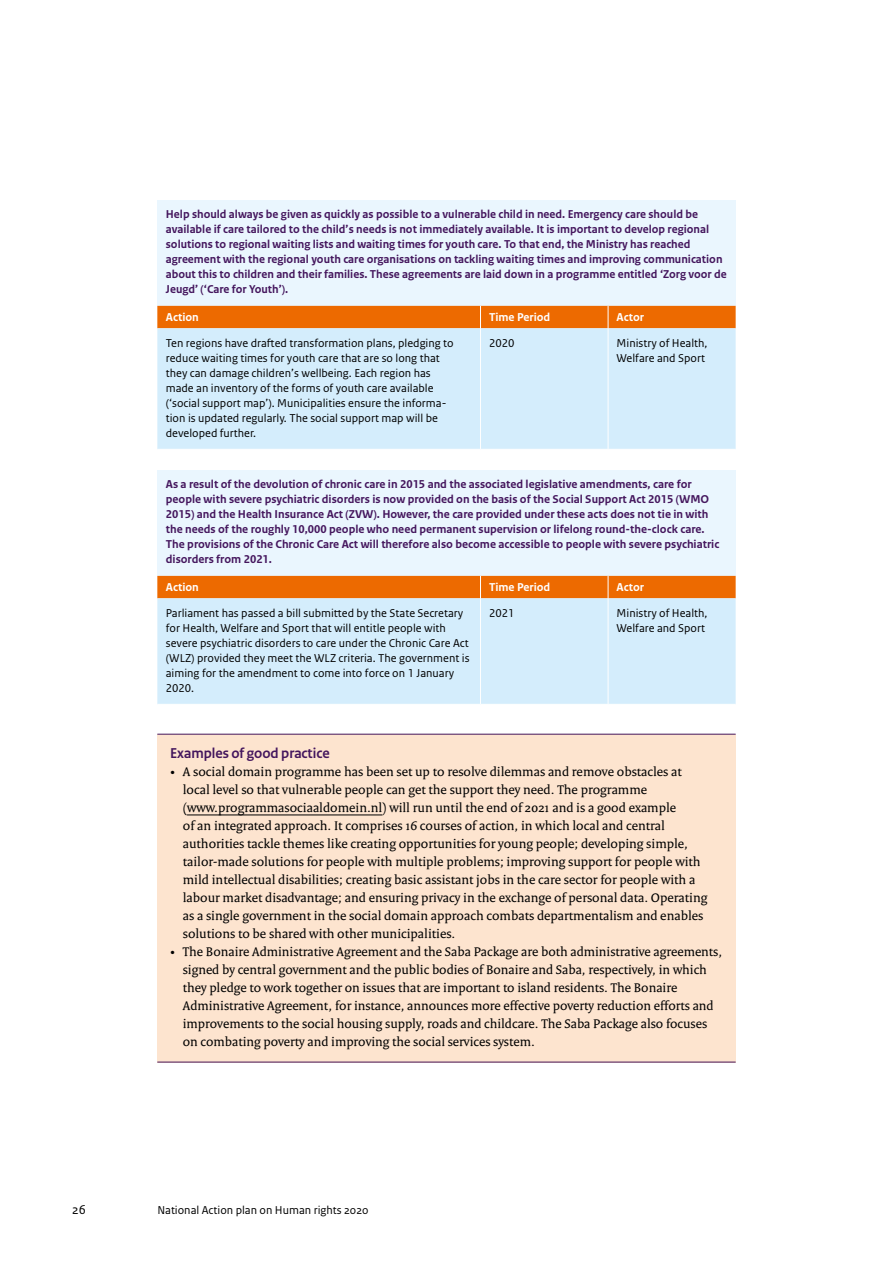
<style>
.page{position:relative;width:893px;height:1263px;background:#fff}
.page>*{position:absolute;margin:0;border:0;box-sizing:border-box;transform-origin:0 0}
.INFO_kopje{font:700 15px "Rijksoverheid Sans Heading";color:#44165d}
.t1{font:13.5px/18px "Rijksoverheid Serif";color:#000;scale:1.04 1}
.t2{font:13.5px/18px "Rijksoverheid Serif";color:#000}
.t3{font:13.5px "Rijksoverheid Sans Text";color:#000}
.Tabel_intro{font:700 12px/15px "Rijksoverheid Sans Text";color:#44165d}
.Tabel_Broodtekst{font:12px/15px "Rijksoverheid Sans Text";color:#000}
.Tabel_Kop{font:700 12px "Rijksoverheid Sans Text";color:#fff}
</style>
<div class="page">
<div style="left:157px;top:734px;width:579px;height:40px;background:#fde4cf"></div>
<hr style="left:157px;top:734px;width:579px;height:1px;background:#44165d">
<div style="left:157px;top:753px;width:579px;height:201px;background:#fde4cf"></div>
<hr style="left:187px;top:815px;width:195px;height:1px;background:#000">
<div style="left:157px;top:933px;width:579px;height:129px;background:#fde4cf"></div>
<hr style="left:157px;top:1062px;width:579px;height:1px;background:#44165d">
<div style="left:157px;top:200px;width:579px;height:106px;background:#eaf6fe"></div>
<div style="left:157px;top:328px;width:579px;height:121px;background:#d4edfc"></div>
<div style="left:157px;top:306px;width:579px;height:22px;background:#ed6a00"></div>
<hr style="left:480px;top:328px;width:1px;height:121px;background:#fff">
<hr style="left:608px;top:328px;width:1px;height:121px;background:#fff">
<div style="left:157px;top:470px;width:579px;height:106px;background:#eaf6fe"></div>
<div style="left:157px;top:598px;width:579px;height:106px;background:#d4edfc"></div>
<div style="left:157px;top:576px;width:579px;height:22px;background:#ed6a00"></div>
<hr style="left:480px;top:598px;width:1px;height:106px;background:#fff">
<hr style="left:608px;top:598px;width:1px;height:106px;background:#fff">
<p class="Tabel_intro" style="left:166px;top:207px;width:562px">Help should always be given as quickly as possible to a vulnerable child in need. Emergency care should be available if care tailored to the child’s needs is not immediately available. It is important to develop regional solutions to regional waiting lists and waiting times for youth care. To that end, the Ministry has reached agreement with the regional youth care organisations on tackling waiting times and improving communication about this to children and their families. These agreements are laid down in a programme entitled ‘Zorg voor de Jeugd’ (‘Care for Youth’).</p>
<p class="Tabel_Kop" style="left:166px;top:310px;width:35px">Action</p>
<p class="Tabel_Kop" style="left:489px;top:310px;width:63px">Time Period</p>
<p class="Tabel_Kop" style="left:617px;top:310px;width:29px">Actor</p>
<p class="Tabel_Broodtekst" style="left:166px;top:335px;width:289px">Ten regions have drafted transformation plans, pledging to reduce waiting times for youth care that are so long that they can damage children’s wellbeing. Each region has made an inventory of the forms of youth care available (‘social support map’). Municipalities ensure the informa&shy;tion is updated regularly. The social support map will be developed further.</p>
<p class="Tabel_Broodtekst" style="left:489px;top:335px;width:27px">2020</p>
<p class="Tabel_Broodtekst" style="left:617px;top:335px;width:92px">Ministry of Health,<br>Welfare and Sport</p>
<p class="Tabel_intro" style="left:166px;top:477px;width:555px">As a result of the devolution of chronic care in 2015 and the associated legislative amendments, care for people with severe psychiatric disorders is now provided on the basis of the Social Support Act 2015 (WMO 2015) and the Health Insurance Act (ZVW). However, the care provided under these acts does not tie in with the needs of the roughly 10,000 people who need permanent supervision or lifelong round-the-clock care.<br>The provisions of the Chronic Care Act will therefore also become accessible to people with severe psychiatric disorders from 2021.</p>
<p class="Tabel_Kop" style="left:166px;top:580px;width:35px">Action</p>
<p class="Tabel_Kop" style="left:489px;top:580px;width:63px">Time Period</p>
<p class="Tabel_Kop" style="left:617px;top:580px;width:29px">Actor</p>
<p class="Tabel_Broodtekst" style="left:166px;top:605px;width:305px">Parliament has passed a bill submitted by the State Secretary for Health, Welfare and Sport that will entitle people with severe psychiatric disorders to care under the Chronic Care Act (WLZ) provided they meet the WLZ criteria. The government is aiming for the amendment to come into force on 1 January 2020.</p>
<p class="Tabel_Broodtekst" style="left:489px;top:605px;width:27px">2021</p>
<p class="Tabel_Broodtekst" style="left:617px;top:605px;width:92px">Ministry of Health,<br>Welfare and Sport</p>
<p class="INFO_kopje" style="left:170px;top:745px;width:161px">Examples of good practice</p>
<p class="t1" style="left:183px;top:762px;width:506px;text-indent:-13px">• A social domain programme has been set up to resolve dilemmas and remove obstacles at local level so that vulnerable people can get the support they need. The programme (www.programmasociaaldomein.nl) will run until the end of 2021 and is a good example<br>of an integrated approach. It comprises 16 courses of action, in which local and central authorities tackle themes like creating opportunities for young people; developing simple, tailor-made solutions for people with multiple problems; improving support for people with mild intellectual disabilities; creating basic assistant jobs in the care sector for people with a labour market disadvantage; and ensuring privacy in the exchange of personal data. Operating as a single government in the social domain approach combats departmentalism and enables solutions to be shared with other municipalities.</p>
<p class="t2" style="left:183px;top:942px;width:541px;text-indent:-13px">• The Bonaire Administrative Agreement and the Saba Package are both administrative agreements, signed by central government and the public bodies of Bonaire and Saba, respectively, in which they pledge to work together on issues that are important to island residents. The Bonaire Administrative Agreement, for instance, announces more effective poverty reduction efforts and improvements to the social housing supply, roads and childcare. The Saba Package also focuses on combating poverty and improving the social services system.</p>
<p class="t3" style="left:72px;top:1202px;width:15px">26</p>
<p class="Tabel_Broodtekst" style="left:157px;top:1203px;width:213px">National Action plan on Human rights 2020</p>
</div>
